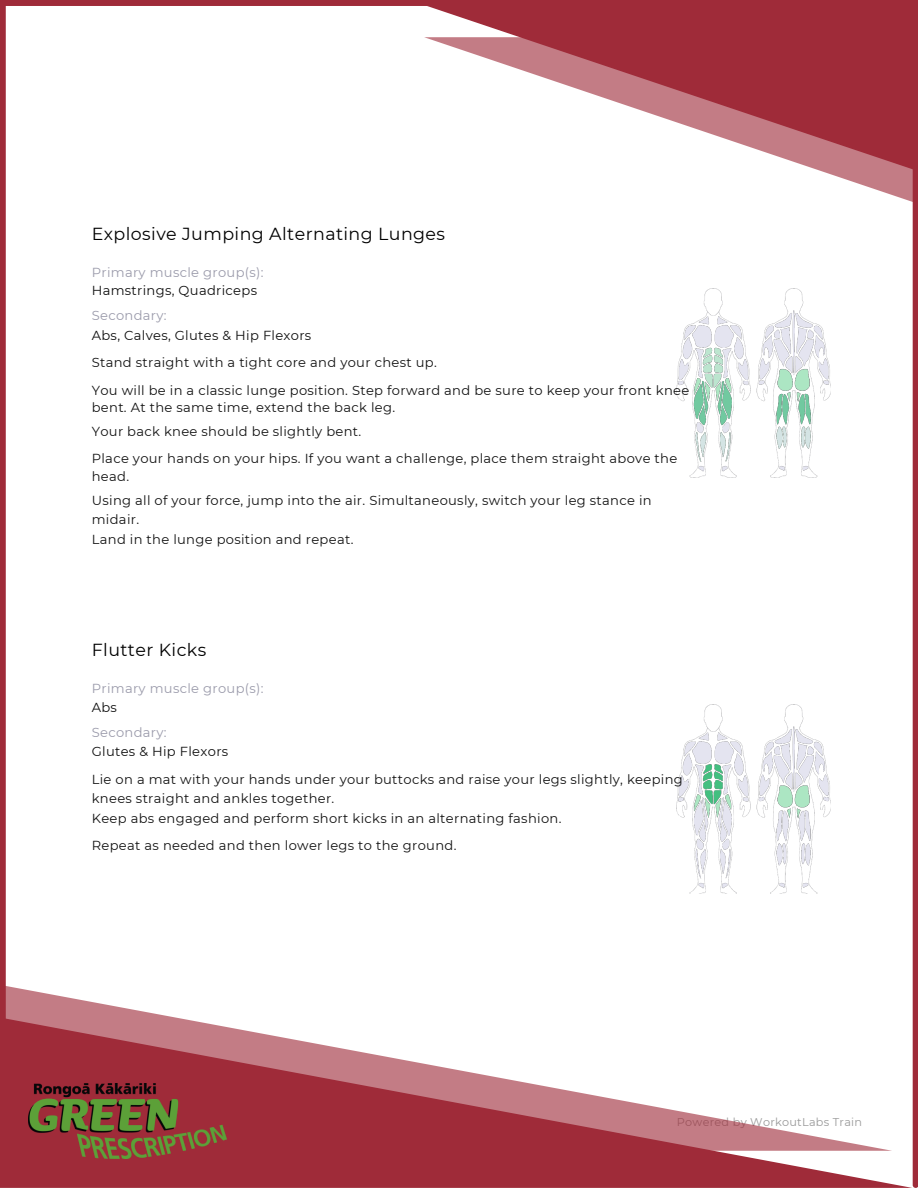
<style>
.page{position:relative;width:918px;height:1188px;background:#fff}
.page>*{position:absolute;margin:0;border:0;box-sizing:border-box;transform-origin:0 0}
.t1{font:17.4px "Montserrat";letter-spacing:.025em;color:#000}
.t2{font:13.05px "Montserrat";letter-spacing:.025em;color:#121212}
.t3{font:13.05px "Montserrat";letter-spacing:.025em;color:#0e0e0e}
.t4{font:13.05px "Montserrat";letter-spacing:.025em;color:#9b9bab}
.t5{font:11.25px "Montserrat";letter-spacing:.025em;color:#999}
</style>
<div class="page">
<img style="left:676px;top:288px;width:155px;height:190px">
<img style="left:676px;top:705px;width:155px;height:189px">
<svg style="left:6px;top:986px;width:166px;height:31px"></svg>
<svg style="left:0;top:1017px;width:912px;height:171px"></svg>
<svg style="left:821px;top:171px;width:92px;height:33px"></svg>
<svg style="left:424px;top:6px;width:494px;height:165px"></svg>
<img style="left:28px;top:1084px;width:198px;height:75px">
<div style="left:0;top:3px;width:6px;height:1039px;background:#9f2b39"></div>
<div style="left:913px;top:146px;width:5px;height:1039px;background:#9f2b39"></div>
<div style="left:0;top:0;width:918px;height:6px;background:#9f2b39"></div>
<p class="t1" style="left:92px;top:223px;width:355px">Explosive Jumping Alternating Lunges</p>
<p class="t4" style="left:92px;top:264px;width:173px">Primary muscle group(s):</p>
<p class="t3" style="left:92px;top:283px;width:167px">Hamstrings, Quadriceps</p>
<p class="t4" style="left:92px;top:308px;width:76px">Secondary:</p>
<p class="t3" style="left:92px;top:327px;width:221px">Abs, Calves, Glutes &amp; Hip Flexors</p>
<p class="t2" style="left:92px;top:355px;width:347px">Stand straight with a tight core and your chest up.</p>
<p class="t2" style="left:92px;top:382px;width:599px">You will be in a classic lunge position. Step forward and be sure to keep your front knee</p>
<p class="t2" style="left:92px;top:399px;width:305px">bent. At the same time, extend the back leg.</p>
<p class="t2" style="left:92px;top:423px;width:271px">Your back knee should be slightly bent.</p>
<p class="t2" style="left:92px;top:451px;width:587px">Place your hands on your hips. If you want a challenge, place them straight above the</p>
<p class="t2" style="left:92px;top:468px;width:39px">head.</p>
<p class="t2" style="left:92px;top:492px;width:561px">Using all of your force, jump into the air. Simultaneously, switch your leg stance in</p>
<p class="t2" style="left:92px;top:512px;width:49px">midair.</p>
<p class="t2" style="left:92px;top:531px;width:263px">Land in the lunge position and repeat.</p>
<p class="t1" style="left:92px;top:639px;width:116px">Flutter Kicks</p>
<p class="t4" style="left:92px;top:681px;width:173px">Primary muscle group(s):</p>
<p class="t3" style="left:92px;top:699px;width:27px">Abs</p>
<p class="t4" style="left:92px;top:724px;width:76px">Secondary:</p>
<p class="t3" style="left:92px;top:744px;width:138px">Glutes &amp; Hip Flexors</p>
<p class="t2" style="left:92px;top:771px;width:593px">Lie on a mat with your hands under your buttocks and raise your legs slightly, keeping</p>
<p class="t2" style="left:92px;top:791px;width:244px">knees straight and ankles together.</p>
<p class="t2" style="left:92px;top:810px;width:471px">Keep abs engaged and perform short kicks in an alternating fashion.</p>
<p class="t2" style="left:92px;top:837px;width:366px">Repeat as needed and then lower legs to the ground.</p>
<p class="t5" style="left:677px;top:1115px;width:187px">Powered by WorkoutLabs Train</p>
</div>
